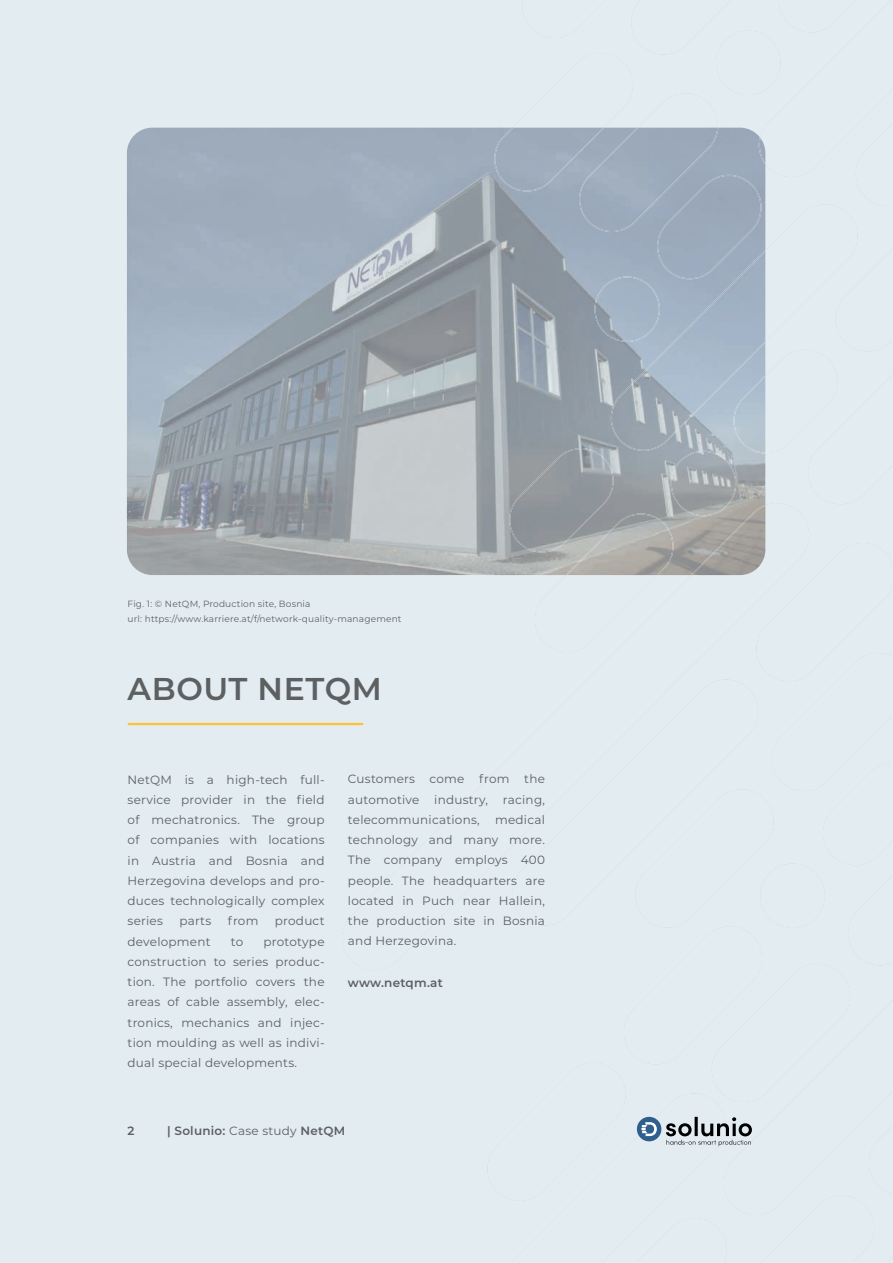
<style>
.page{position:relative;width:893px;height:1263px;background:#fff}
.page>*{position:absolute;margin:0;border:0;box-sizing:border-box;transform-origin:0 0}
.t1{font:600 31.5px "Montserrat";letter-spacing:.02em;color:#5d6061}
.t2{font:12px/20.2px "Montserrat";letter-spacing:.02em;color:#5d6061;text-align:justify}
.t3{font:600 12px "Montserrat";letter-spacing:.02em;color:#5d6061}
.t4{font:9px/15px "Montserrat";letter-spacing:.02em;color:#5d6061}
.s1{font-weight:400}
</style>
<div class="page">
<div style="left:0;top:0;width:342px;height:1263px;background:#e3ecf1"></div>
<div style="left:342px;top:0;width:551px;height:1263px;background:#e3ecf1"></div>
<img style="left:127px;top:128px;width:638px;height:447px">
<img style="left:494px;top:128px;width:271px;height:424px">
<hr style="left:129px;top:723px;width:233px;height:2px;background:#fec231">
<svg style="left:666px;top:1117px;width:86px;height:29px;background:#a8aeb2"></svg>
<div style="left:637px;top:1117px;width:24px;height:24px;background:#2e5f8d;border-radius:50%"></div>
<svg style="left:641px;top:1122px;width:16px;height:14px"></svg>
<p class="t4" style="left:128px;top:596px;width:276px">Fig. 1: © NetQM, Production site, Bosnia<br>url: https://www.karriere.at/f/network-quality-management</p>
<h1 class="t1" style="left:128px;top:666px;width:256px">ABOUT NETQM</h1>
<p class="t2" style="left:128px;top:769px;width:199px">NetQM is a high-tech full&shy;service provider in the field of mechatronics. The group of companies with locations in Austria and Bosnia and Herzegovina develops and pro&shy;duces technologically complex series</p>
<p class="t2" style="left:179px;top:910px;width:33px">parts</p>
<p class="t2" style="left:228px;top:910px;width:32px">from</p>
<p class="t2" style="left:275px;top:910px;width:51px">product</p>
<p class="t2" style="left:128px;top:931px;width:85px">development</p>
<p class="t2" style="left:231px;top:931px;width:14px">to</p>
<p class="t2" style="left:128px;top:931px;width:199px;text-indent:136px">prototype construction to series produc&shy;tion. The portfolio covers the areas of cable assembly, elec&shy;tronics, mechanics and injec&shy;tion moulding as well as indivi&shy;dual special developments.</p>
<p class="t2" style="left:348px;top:769px;width:199px">Customers come from the automotive industry, racing, telecommunications,</p>
<p class="t2" style="left:348px;top:809px;width:199px;text-indent:147px">medical technology and many more.<br>The company employs 400 people. The headquarters are located in Puch near Hallein, the production site in Bosnia and Herzegovina.</p>
<p class="t3" style="left:348px;top:974px;width:96px">www.netqm.at</p>
<p class="t3" style="left:128px;top:1123px;width:8px">2</p>
<p class="t3" style="left:167px;top:1123px;width:180px">| Solunio: <span class="s1">Case study</span> NetQM</p>
</div>
